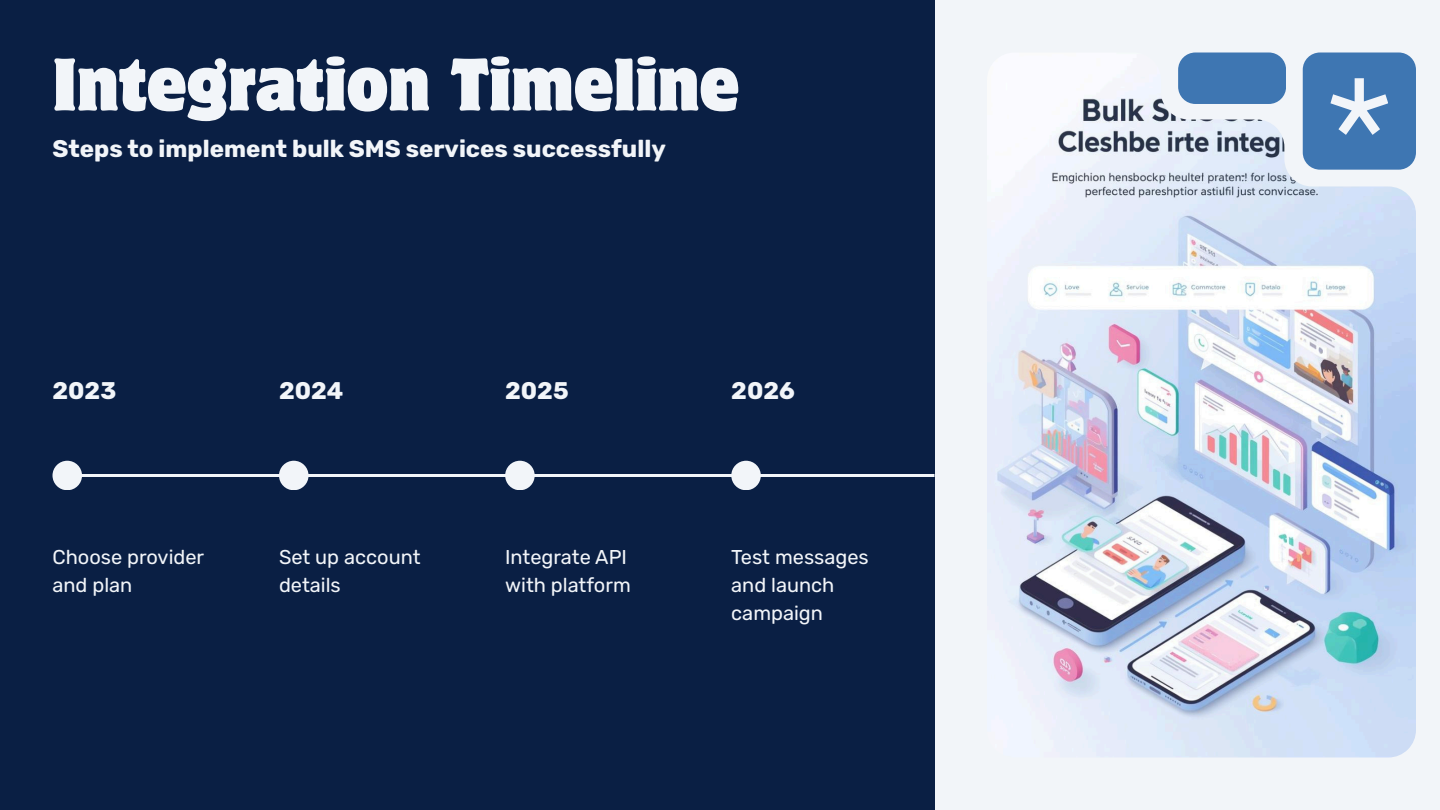
<style>
.page{position:relative;width:1440px;height:810px;background:#0a1f44}
.page>*{position:absolute;margin:0;border:0;box-sizing:border-box;transform-origin:0 0}
.t1{font:semi-condensed 66px "Motter Corpus Std";color:#f2f5f9}
.t2{font:700 24px "Rubik";color:#f2f5f9}
.t3{font:20px/27.8px "Rubik";color:#f2f5f9}
</style>
<div class="page">
<div style="left:935px;top:0;width:505px;height:809px;background:#f2f5f9"></div>
<img style="left:987px;top:67px;width:429px;height:691px">
<div style="left:1178px;top:53px;width:108px;height:51px;background:#3e76b2"></div>
<div style="left:1303px;top:53px;width:113px;height:117px;background:#3e76b2"></div>
<svg style="left:1331px;top:78px;width:57px;height:57px"></svg>
<hr style="left:67px;top:474px;width:868px;height:3px;background:#f2f5f9">
<svg style="left:52px;top:461px;width:30px;height:29px"></svg>
<svg style="left:279px;top:461px;width:30px;height:29px"></svg>
<svg style="left:505px;top:461px;width:30px;height:29px"></svg>
<svg style="left:731px;top:461px;width:30px;height:29px"></svg>
<p class="t1" style="left:52px;top:58px;width:688px">Integration Timeline</p>
<p class="t2" style="left:52px;top:135px;width:615px">Steps to implement bulk SMS services successfully</p>
<p class="t2" style="left:52px;top:377px;width:65px">2023</p>
<p class="t2" style="left:279px;top:377px;width:66px">2024</p>
<p class="t3" style="left:52px;top:543px;width:153px">Choose provider and plan</p>
<p class="t3" style="left:279px;top:543px;width:143px">Set up account details</p>
<p class="t2" style="left:505px;top:377px;width:65px">2025</p>
<p class="t3" style="left:505px;top:543px;width:127px">Integrate API with platform</p>
<p class="t2" style="left:731px;top:377px;width:65px">2026</p>
<p class="t3" style="left:731px;top:543px;width:139px">Test messages and launch campaign</p>
</div>
